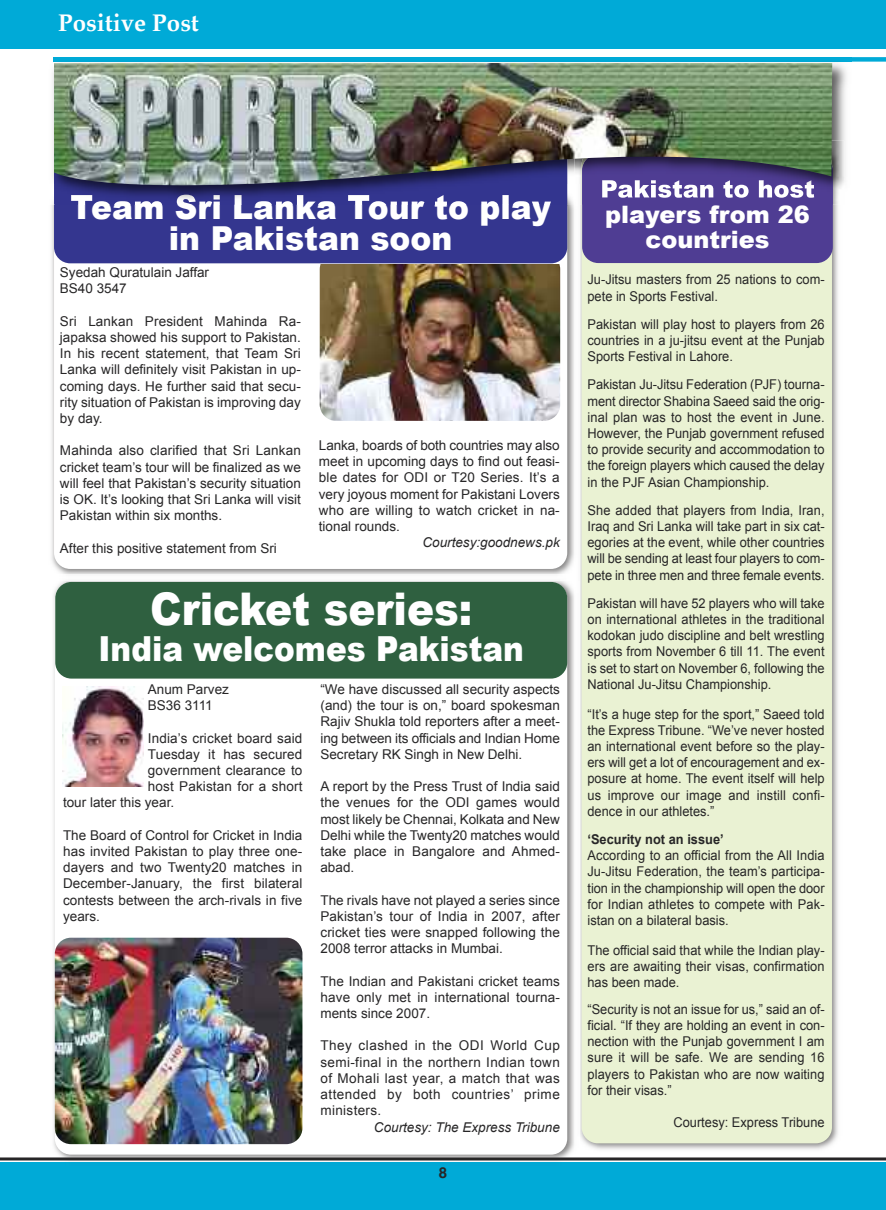
<style>
.page{position:relative;width:886px;height:1210px;background:#fff}
.page>*{position:absolute;margin:0;border:0;box-sizing:border-box;transform-origin:0 0}
.t1{font:900 45px "Arial";color:#fff;scale:.9 1}
.t2{font:900 34.5px "Arial";color:#fff;scale:.9 1}
.t3{font:900 33px/31.5px "Arial";color:#fff;text-align:center;scale:.95 1}
.t4{font:900 24px/25.5px "Arial";color:#fff;text-align:center}
.t5{font:700 24px "Palatino";color:#fff}
.t6{font:700 15px "Helvetica";color:#272627}
.t7{font:13.5px/16.2px "Arial";color:#272627;text-align:justify}
.t8{font:13.5px/16.2px "Arial";color:#272627;text-align:justify;scale:.95 1}
.t9{font:italic 13.5px "Arial";color:#272627}
.t10{font:700 13.5px "Arial";color:#272627;scale:.95 1}
</style>
<div class="page">
<img style="left:51px;top:205px;width:523px;height:369px">
<div style="left:54px;top:192px;width:513px;height:377px;background:#fff;border-radius:16px"></div>
<img style="left:320px;top:264px;width:240px;height:157px">
<div style="left:0;top:1162px;width:886px;height:48px;background:#00aad7"></div>
<img style="left:48px;top:581px;width:531px;height:580px">
<div style="left:55px;top:582px;width:512px;height:572px;background:#fff;border-radius:16px"></div>
<img style="left:580px;top:205px;width:258px;height:945px">
<img style="left:574px;top:581px;width:5px;height:574px">
<div style="left:581px;top:148px;width:251px;height:995px;background:#eaf2d3;border-radius:16px"></div>
<div style="left:0;top:0;width:885px;height:49px;background:#00aad7"></div>
<div style="left:54px;top:57px;width:832px;height:5px;background:#00aad7"></div>
<hr style="left:0;top:1157px;width:886px;height:3px;background:#272627">
<div style="left:54px;top:142px;width:513px;height:121px;background:#34368f;border-radius:16px"></div>
<div style="left:55px;top:582px;width:512px;height:96px;background:#2f6040;border-radius:16px"></div>
<img style="left:55px;top:937px;width:247px;height:207px;border-radius:16px">
<div style="left:582px;top:154px;width:250px;height:109px;background:#4f3d93;border-radius:16px"></div>
<img style="left:63px;top:687px;width:80px;height:99px">
<img style="left:52px;top:57px;width:795px;height:148px">
<img style="left:567px;top:186px;width:7px;height:19px">
<img style="left:52px;top:184px;width:2px;height:21px">
<img style="left:574px;top:141px;width:270px;height:64px">
<img style="left:581px;top:186px;width:251px;height:19px">
<img style="left:54px;top:57px;width:793px;height:5px">
<img style="left:71px;top:195px;width:202px;height:10px">
<img style="left:602px;top:186px;width:111px;height:12px">
<img style="left:54px;top:64px;width:778px;height:122px">
<h3 class="t5" style="left:58px;top:11px;width:142px">Positive Post</h3>
<h3 class="t3" style="left:70px;top:190px;width:507px">Team Sri Lanka Tour to play in Pakistan soon</h3>
<p class="t7" style="left:60px;top:264px;width:151px">Syedah Quratulain Jaffar<br>BS40 3547</p>
<p class="t7" style="left:60px;top:313px;width:242px">Sri Lankan President Mahinda Ra&shy;japaksa showed his support to Pakistan.<br>In his recent statement, that Team Sri Lanka will definitely visit Pakistan in up&shy;coming days. He further said that secu&shy;rity situation of Pakistan is improving day by day.</p>
<p class="t7" style="left:60px;top:442px;width:242px">Mahinda also clarified that Sri Lankan cricket team’s tour will be finalized as we will feel that Pakistan’s security situation is OK. It’s looking that Sri Lanka will visit Pakistan within six months.</p>
<p class="t7" style="left:60px;top:540px;width:218px">After this positive statement from Sri</p>
<p class="t7" style="left:319px;top:437px;width:242px">Lanka, boards of both countries may also meet in upcoming days to find out feasi&shy;ble dates for ODI or T20 Series. It’s a very joyous moment for Pakistani Lovers who are willing to watch cricket in na&shy;tional rounds.</p>
<p class="t9" style="left:422px;top:535px;width:139px">Courtesy:goodnews.pk</p>
<h1 class="t1" style="left:150px;top:575px;width:359px">Cricket series:</h1>
<h2 class="t2" style="left:99px;top:623px;width:474px">India welcomes Pakistan</h2>
<p class="t7" style="left:148px;top:681px;width:83px">Anum Parvez<br>BS36 3111</p>
<p class="t7" style="left:148px;top:730px;width:156px">India’s cricket board said</p>
<p class="t7" style="left:148px;top:746px;width:156px">Tuesday it has secured</p>
<p class="t7" style="left:148px;top:762px;width:156px">government clearance to</p>
<p class="t7" style="left:148px;top:778px;width:156px">host Pakistan for a short</p>
<p class="t7" style="left:63px;top:794px;width:113px">tour later this year.</p>
<p class="t7" style="left:63px;top:827px;width:241px">The Board of Control for Cricket in India has invited Pakistan to play three one&shy;dayers and two Twenty20 matches in December-January, the first bilateral contests between the arch-rivals in five years.</p>
<p class="t7" style="left:320px;top:681px;width:241px">“We have discussed all security aspects (and) the tour is on,” board spokesman Rajiv Shukla told reporters after a meet&shy;ing between its officials and Indian Home Secretary RK Singh in New Delhi.</p>
<p class="t7" style="left:320px;top:778px;width:241px">A report by the Press Trust of India said the venues for the ODI games would most likely be Chennai, Kolkata and New Delhi while the Twenty20 matches would take place in Bangalore and Ahmed&shy;abad.</p>
<p class="t7" style="left:320px;top:892px;width:241px">The rivals have not played a series since Pakistan’s tour of India in 2007, after cricket ties were snapped following the 2008 terror attacks in Mumbai.</p>
<p class="t7" style="left:320px;top:973px;width:241px">The Indian and Pakistani cricket teams have only met in international tourna&shy;ments since 2007.</p>
<p class="t7" style="left:320px;top:1037px;width:241px">They clashed in the ODI World Cup semi-final in the northern Indian town of Mohali last year, a match that was attended by both countries’ prime ministers.</p>
<p class="t9" style="left:374px;top:1119px;width:187px">Courtesy: The Express Tribune</p>
<p class="t6" style="left:439px;top:1166px;width:10px">8</p>
<h3 class="t4" style="left:605px;top:201px;width:206px">players from 26 countries</h3>
<p class="t8" style="left:587px;top:271px;width:251px">Ju-Jitsu masters from 25 nations to com&shy;pete in Sports Festival.</p>
<p class="t8" style="left:587px;top:316px;width:251px">Pakistan will play host to players from 26 countries in a ju-jitsu event at the Punjab Sports Festival in Lahore.</p>
<p class="t8" style="left:587px;top:376px;width:251px">Pakistan Ju-Jitsu Federation (PJF) tourna&shy;ment director Shabina Saeed said the orig&shy;inal plan was to host the event in June.<br>However, the Punjab government refused to provide security and accommodation to the foreign players which caused the delay in the PJF Asian Championship.</p>
<p class="t8" style="left:587px;top:502px;width:251px">She added that players from India, Iran, Iraq and Sri Lanka will take part in six cat&shy;egories at the event, while other countries will be sending at least four players to com&shy;pete in three men and three female events.</p>
<p class="t8" style="left:587px;top:595px;width:251px">Pakistan will have 52 players who will take on international athletes in the traditional kodokan judo discipline and belt wrestling sports from November 6 till 11. The event is set to start on November 6, following the National Ju-Jitsu Championship.</p>
<p class="t8" style="left:587px;top:706px;width:251px">“It’s a huge step for the sport,” Saeed told the Express Tribune. “We’ve never hosted an international event before so the play&shy;ers will get a lot of encouragement and ex&shy;posure at home. The event itself will help us improve our image and instill confi&shy;dence in our athletes.”</p>
<p class="t10" style="left:587px;top:831px;width:145px">‘Security not an issue’</p>
<p class="t8" style="left:587px;top:847px;width:251px">According to an official from the All India Ju-Jitsu Federation, the team’s participa&shy;tion in the championship will open the door for Indian athletes to compete with Pak&shy;istan on a bilateral basis.</p>
<p class="t8" style="left:587px;top:942px;width:251px">The official said that while the Indian play&shy;ers are awaiting their visas, confirmation has been made.</p>
<p class="t8" style="left:587px;top:1001px;width:251px">“Security is not an issue for us,” said an of&shy;ficial. “If they are holding an event in con&shy;nection with the Punjab government I am sure it will be safe. We are sending 16 players to Pakistan who are now waiting for their visas.”</p>
<p class="t8" style="left:673px;top:1114px;width:161px">Courtesy: Express Tribune</p>
</div>
